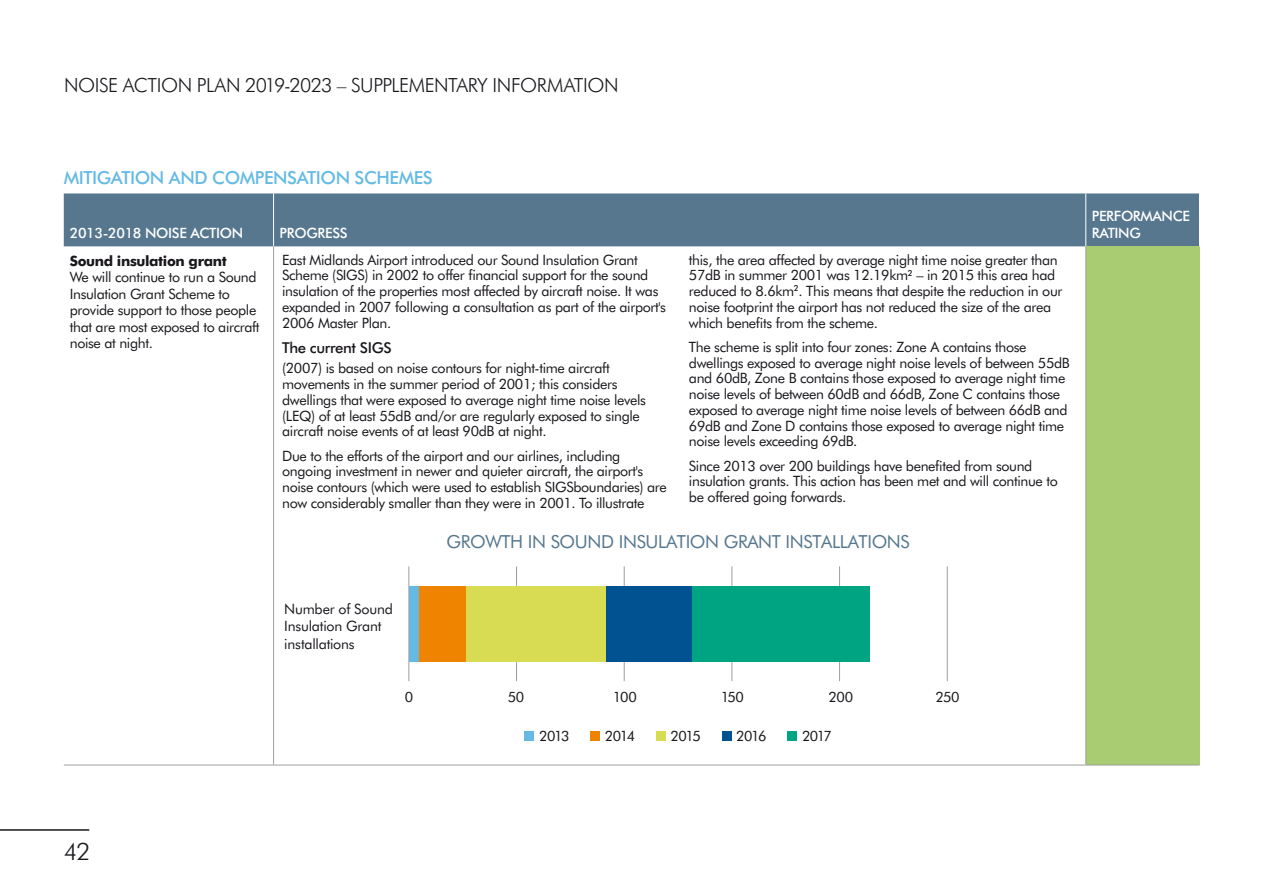
<style>
.page{position:relative;width:1263px;height:893px;background:#fff}
.page>*{position:absolute;margin:0;border:0;box-sizing:border-box;transform-origin:0 0}
.t1{font:300 24px "Futura BT";color:#1a171c}
.t2{font:300 19.5px "Futura BT";letter-spacing:-.025em;color:#1a171c}
.t3{font:18px "Futura BT";letter-spacing:-.02em;color:#56778e}
.t4{font:500 18px "Futura BT";letter-spacing:-.025em;color:#64bae5}
.t5{font:500 15px "Futura BT";letter-spacing:-.025em;color:#1a171c}
.t6{font:14.25px/15.8px "Futura BT";letter-spacing:-.025em;color:#1a171c}
.t7{font:500 14.25px/16.5px "Futura BT";letter-spacing:-.025em;color:#fff}
.t8{font:700 14.25px "Futura BT";letter-spacing:-.025em;color:#1a171c}
</style>
<div class="page">
<div style="left:64px;top:193px;width:1135px;height:53px;background:#56778e"></div>
<div style="left:1086px;top:246px;width:113px;height:519px;background:#a9cb72"></div>
<hr style="left:273px;top:193px;width:1px;height:53px;background:#fff">
<hr style="left:1085px;top:193px;width:1px;height:53px;background:#fff">
<hr style="left:273px;top:246px;width:1px;height:519px;background:#9c9e9f">
<hr style="left:1085px;top:246px;width:1px;height:519px;background:#9c9e9f">
<hr style="left:64px;top:765px;width:210px;height:1px;background:#9c9e9f">
<hr style="left:274px;top:765px;width:812px;height:1px;background:#9c9e9f">
<hr style="left:1086px;top:765px;width:113px;height:1px;background:#9c9e9f">
<hr style="left:516px;top:566px;width:1px;height:115px;background:#9c9e9f">
<hr style="left:624px;top:566px;width:1px;height:115px;background:#9c9e9f">
<hr style="left:731px;top:566px;width:1px;height:115px;background:#9c9e9f">
<hr style="left:839px;top:566px;width:1px;height:115px;background:#9c9e9f">
<div style="left:409px;top:586px;width:10px;height:75px;background:#64bae5"></div>
<div style="left:419px;top:586px;width:47px;height:75px;background:#ef8400"></div>
<div style="left:466px;top:586px;width:141px;height:75px;background:#d7dc53"></div>
<div style="left:607px;top:586px;width:85px;height:75px;background:#005390"></div>
<div style="left:692px;top:586px;width:178px;height:75px;background:#00a483"></div>
<hr style="left:408px;top:566px;width:1px;height:115px;background:#9c9e9f">
<hr style="left:947px;top:566px;width:1px;height:115px;background:#9c9e9f">
<div style="left:525px;top:731px;width:9px;height:10px;background:#64bae5"></div>
<div style="left:590px;top:731px;width:10px;height:10px;background:#ef8400"></div>
<div style="left:656px;top:731px;width:10px;height:10px;background:#d7dc53"></div>
<div style="left:722px;top:731px;width:9px;height:10px;background:#005390"></div>
<div style="left:787px;top:731px;width:10px;height:10px;background:#00a483"></div>
<hr style="left:0;top:829px;width:89px;height:2px;background:#1a171c">
<h2 class="t2" style="left:64px;top:74px;width:556px">NOISE ACTION PLAN 2019-2023 – SUPPLEMENTARY INFORMATION</h2>
<p class="t4" style="left:64px;top:166px;width:370px">MITIGATION AND COMPENSATION SCHEMES</p>
<p class="t7" style="left:70px;top:224px;width:175px">2013-2018 NOISE ACTION</p>
<p class="t7" style="left:280px;top:224px;width:70px">PROGRESS</p>
<p class="t8" style="left:70px;top:252px;width:158px">Sound insulation grant</p>
<p class="t6" style="left:70px;top:269px;width:191px;line-height:16.5px">We will continue to run a Sound<br>Insulation Grant Scheme to provide support to those people that are most exposed to aircraft noise at night.</p>
<p class="t6" style="left:282px;top:252px;width:385px">East Midlands Airport introduced our Sound Insulation Grant Scheme (SIGS) in 2002 to offer financial support for the sound insulation of the properties most affected by aircraft noise. It was expanded in 2007 following a consultation as part of the airport's 2006 Master Plan.</p>
<p class="t5" style="left:282px;top:339px;width:111px">The current SIGS</p>
<p class="t6" style="left:282px;top:360px;width:365px">(2007) is based on noise contours for night-time aircraft movements in the summer period of 2001; this considers dwellings that were exposed to average night time noise levels (LEQ) of at least 55dB and/or are regularly exposed to single aircraft noise events of at least 90dB at night.</p>
<p class="t6" style="left:282px;top:448px;width:386px">Due to the efforts of the airport and our airlines, including ongoing investment in newer and quieter aircraft, the airport's noise contours (which were used to establish SIGSboundaries) are now considerably smaller than they were in 2001. To illustrate</p>
<p class="t6" style="left:689px;top:252px;width:375px">this, the area affected by average night time noise greater than 57dB in summer 2001 was 12.19km<sup>2</sup> – in 2015 this area had reduced to 8.6km<sup>2</sup>. This means that despite the reduction in our noise footprint the airport has not reduced the size of the area which benefits from the scheme.</p>
<p class="t6" style="left:689px;top:339px;width:382px">The scheme is split into four zones: Zone A contains those dwellings exposed to average night noise levels of between 55dB and 60dB, Zone B contains those exposed to average night time noise levels of between 60dB and 66dB, Zone C contains those exposed to average night time noise levels of between 66dB and 69dB and Zone D contains those exposed to average night time noise levels exceeding 69dB.</p>
<p class="t6" style="left:689px;top:458px;width:370px">Since 2013 over 200 buildings have benefited from sound insulation grants. This action has been met and will continue to be offered going forwards.</p>
<p class="t3" style="left:447px;top:530px;width:465px">GROWTH IN SOUND INSULATION GRANT INSTALLATIONS</p>
<p class="t6" style="left:284px;top:601px;width:110px;line-height:17.1px">Number of Sound<br>Insulation Grant installations</p>
<p class="t6" style="left:405px;top:689px;width:10px">0</p>
<p class="t6" style="left:508px;top:689px;width:18px">50</p>
<p class="t6" style="left:613px;top:689px;width:25px">100</p>
<p class="t6" style="left:721px;top:689px;width:25px">150</p>
<p class="t6" style="left:828px;top:689px;width:26px">200</p>
<p class="t6" style="left:935px;top:689px;width:26px">250</p>
<p class="t6" style="left:539px;top:728px;width:32px">2013</p>
<p class="t6" style="left:605px;top:728px;width:32px">2014</p>
<p class="t6" style="left:671px;top:728px;width:32px">2015</p>
<p class="t6" style="left:736px;top:728px;width:32px">2016</p>
<p class="t6" style="left:802px;top:728px;width:31px">2017</p>
<p class="t7" style="left:1092px;top:208px;width:100px">PERFORMANCE<br>RATING</p>
<h1 class="t1" style="left:64px;top:837px;width:28px">42</h1>
</div>
